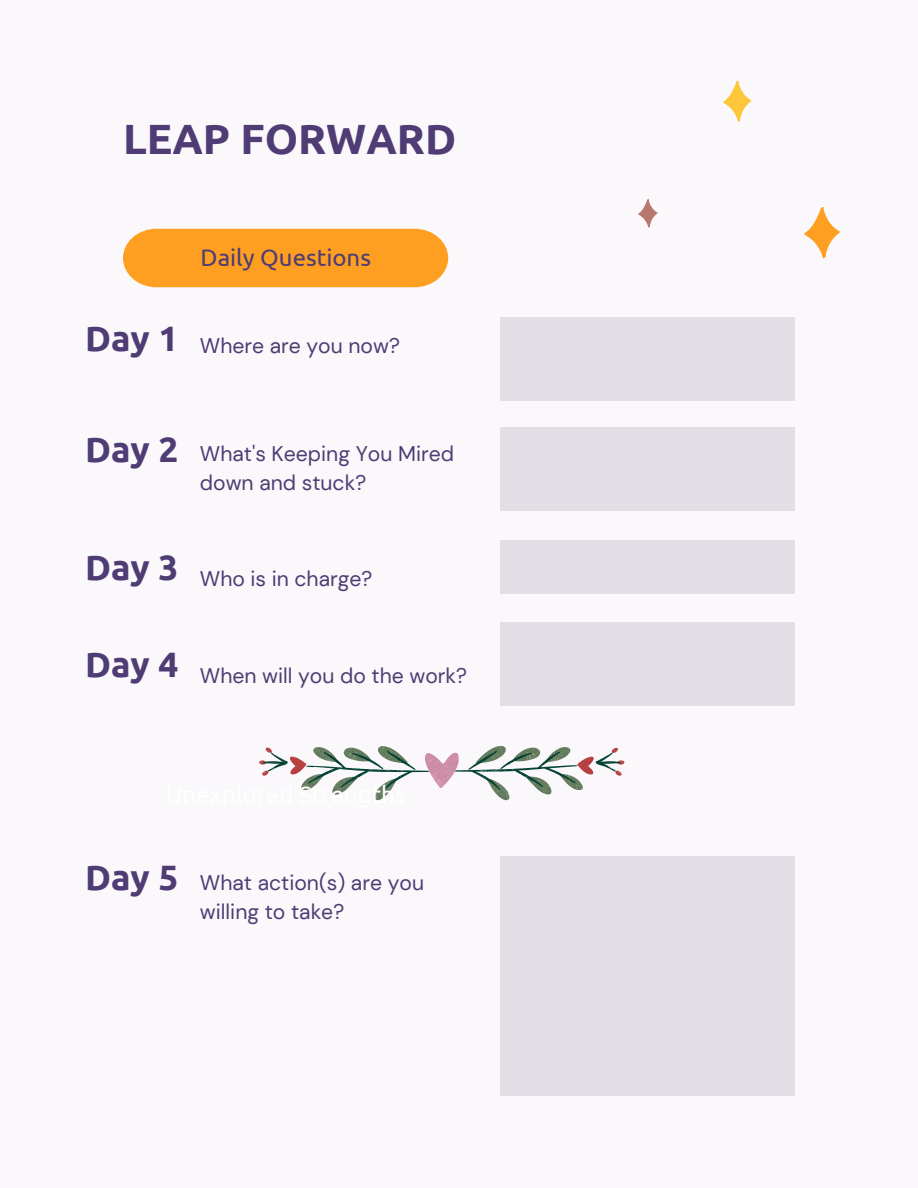
<style>
.page{position:relative;width:918px;height:1188px;background:#faf8fb}
.page>*{position:absolute;margin:0;border:0;box-sizing:border-box;transform-origin:0 0}
.t1{font:700 42.3px "Ubuntu";color:#4f3c74}
.t2{font:700 35.25px "Ubuntu";color:#4f3c74}
.t3{font:24px "Ubuntu";color:#4f3c74}
.t4{font:21.15px/28.5px "DM Sans";color:#4f3c74}
</style>
<div class="page">
<div style="left:500px;top:317px;width:295px;height:83px;background:#e3dee6"></div>
<div style="left:123px;top:229px;width:325px;height:58px;background:#fe9f21"></div>
<div style="left:500px;top:427px;width:295px;height:83px;background:#e3dee6"></div>
<div style="left:500px;top:540px;width:295px;height:54px;background:#e3dee6"></div>
<div style="left:500px;top:622px;width:295px;height:83px;background:#e3dee6"></div>
<div style="left:500px;top:856px;width:295px;height:240px;background:#e3dee6"></div>
<svg style="left:804px;top:207px;width:36px;height:52px"></svg>
<svg style="left:723px;top:81px;width:29px;height:41px"></svg>
<svg style="left:638px;top:199px;width:20px;height:29px"></svg>
<svg style="left:259px;top:746px;width:366px;height:55px"></svg>
<p class="t1" style="left:123px;top:115px;width:335px">LEAP FORWARD</p>
<p class="t2" style="left:85px;top:319px;width:95px">Day 1</p>
<p class="t3" style="left:201px;top:244px;width:172px">Daily Questions</p>
<p class="t4" style="left:200px;top:332px;width:202px">Where are you now?</p>
<p class="t2" style="left:85px;top:430px;width:95px">Day 2</p>
<p class="t4" style="left:200px;top:440px;width:256px">What's Keeping You Mired down and stuck?</p>
<p class="t2" style="left:85px;top:547px;width:95px">Day 3</p>
<p class="t4" style="left:200px;top:565px;width:174px">Who is in charge?</p>
<p class="t2" style="left:85px;top:644px;width:95px">Day 4</p>
<p class="t4" style="left:200px;top:661px;width:269px">When will you do the work?</p>
<p class="t2" style="left:85px;top:857px;width:95px">Day 5</p>
<p class="t4" style="left:200px;top:869px;width:226px">What action(s) are you willing to take?</p>
</div>
